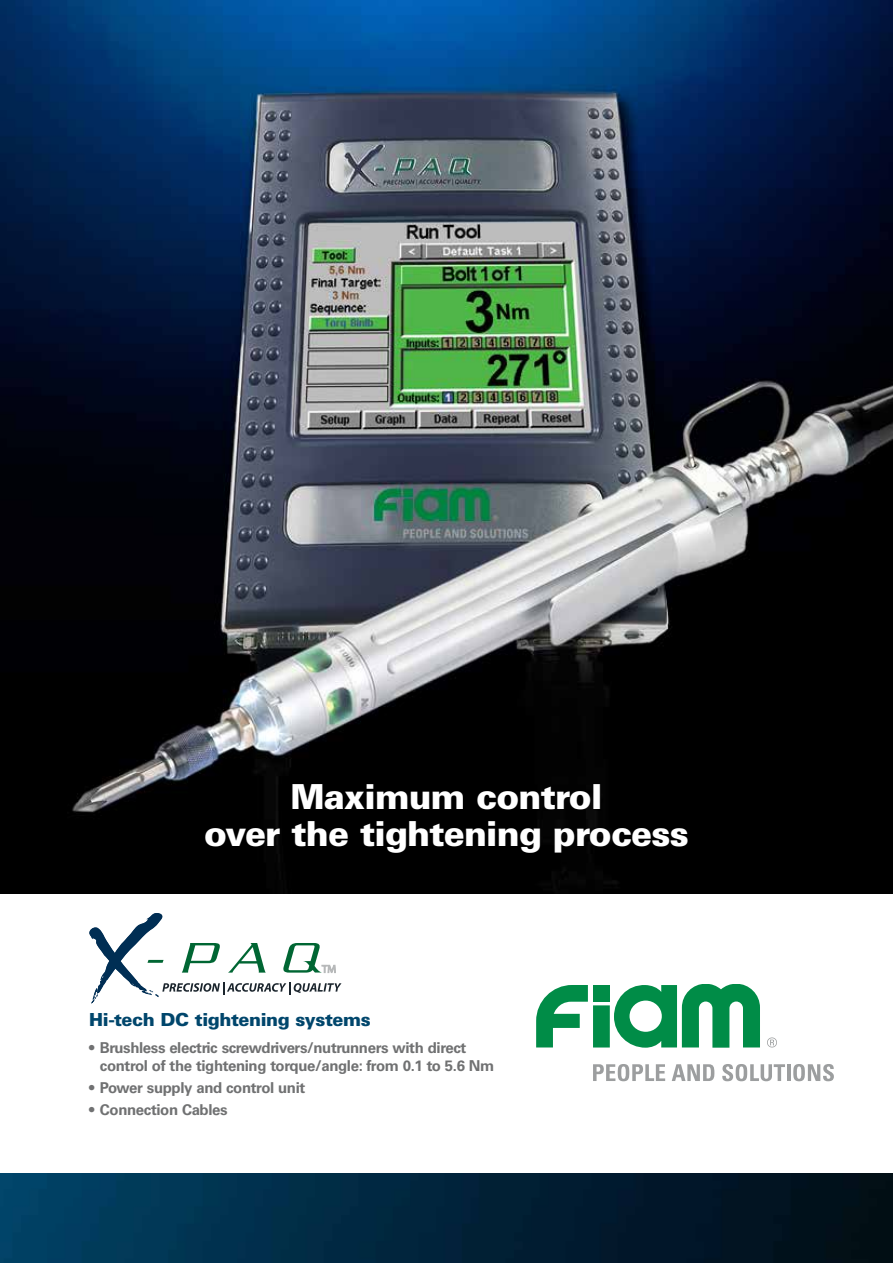
<style>
.page{position:relative;width:893px;height:1263px;background:#fff}
.page>*{position:absolute;margin:0;border:0;box-sizing:border-box;transform-origin:0 0}
.t1{font:900 34.5px/37.5px "Univers LT Std";letter-spacing:-.025em;color:#fff;text-align:center}
.t2{font:900 18px "Univers LT Std";letter-spacing:-.025em;color:#00466c}
.t3{font:700 15px/18px "Univers LT Std";letter-spacing:-.025em;color:#707172}
</style>
<div class="page">
<img style="left:0;top:0;width:893px;height:893px">
<img style="left:0;top:1174px;width:893px;height:89px">
<svg style="left:536px;top:985px;width:52px;height:62px"></svg>
<svg style="left:614px;top:984px;width:146px;height:64px"></svg>
<div style="left:593px;top:1005px;width:17px;height:42px;background:#008c47"></div>
<div style="left:593px;top:985px;width:17px;height:17px;background:#008c47"></div>
<svg style="left:767px;top:1037px;width:10px;height:10px"></svg>
<svg style="left:593px;top:1064px;width:72px;height:17px"></svg>
<svg style="left:672px;top:1064px;width:43px;height:17px"></svg>
<svg style="left:722px;top:1064px;width:63px;height:17px"></svg>
<hr style="left:787px;top:1064px;width:3px;height:17px;background:#9c9e9f">
<svg style="left:793px;top:1064px;width:41px;height:17px"></svg>
<svg style="left:89px;top:913px;width:252px;height:90px"></svg>
<h1 class="t1" style="left:204px;top:777px;width:486px">Maximum control<br>over the tightening process</h1>
<p class="t2" style="left:89px;top:1008px;width:283px">Hi-tech DC tightening systems</p>
<p class="t3" style="left:100px;top:1038px;width:396px;text-indent:-11px">• Brushless electric screwdrivers/nutrunners with direct control of the tightening torque/angle: from 0.1 to 5.6 Nm</p>
<p class="t3" style="left:89px;top:1079px;width:218px">• Power supply and control unit</p>
<p class="t3" style="left:89px;top:1101px;width:140px">• Connection Cables</p>
</div>
